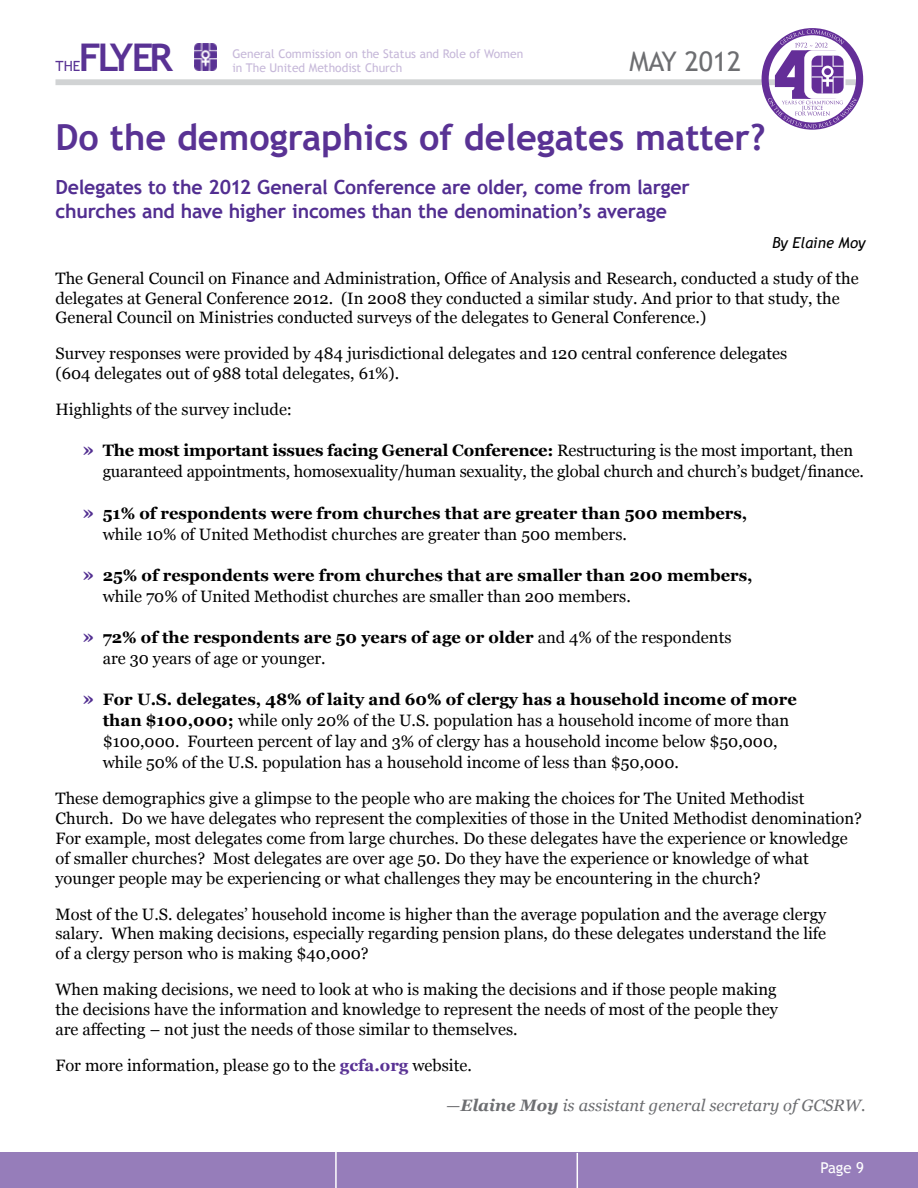
<style>
.page{position:relative;width:918px;height:1188px;background:#fff}
.page>*{position:absolute;margin:0;border:0;box-sizing:border-box;transform-origin:0 0}
.t1{font:700 38.1px "Trebuchet MS";letter-spacing:-.09em;color:#593294}
.t2{font:700 36px "Trebuchet MS";color:#593294}
.t3{font:27px "Trebuchet MS";color:#6d6e71}
.t4{font:700 19.5px/24px "Trebuchet MS";letter-spacing:-.01em;color:#522e91}
.t5{font:16.5px/19.8px "Georgia";color:#000}
.t6{font:700 16.5px/21px "Georgia";color:#000}
.t7{font:italic 16.5px "Georgia";color:#6d6e71}
.t8{font:italic 15px "Trebuchet MS";color:#000}
.t9{font:15px "Trebuchet MS";color:#fff}
.t10{font:14.1px "Trebuchet MS";color:#593294}
.t11{font:12px/14.4px "Trebuchet MS";color:#c6b8d9}
.s1{font-weight:700;font-size:19.5px;color:#522e91}
.s2{font-weight:700}
.s3{font-size:19.5px;color:#522e91}
.s4{font-weight:400}
.s5{font-weight:700;color:#593294}
</style>
<div class="page">
<img style="left:194px;top:43px;width:23px;height:27px">
<div style="left:56px;top:79px;width:807px;height:6px;background:#d1d3d4"></div>
<div style="left:0;top:1153px;width:918px;height:35px;background:#967dba"></div>
<svg style="left:762px;top:28px;width:101px;height:102px"></svg>
<hr style="left:335px;top:1151px;width:2px;height:37px;background:#fff">
<hr style="left:577px;top:1153px;width:1px;height:35px;background:#fff">
<h1 class="t1" style="left:79px;top:34px;width:96px">Flyer</h1>
<p class="t11" style="left:232px;top:46px;width:292px">General Commission on the Status and Role of Women in The United Methodist Church</p>
<h3 class="t3" style="left:629px;top:46px;width:113px">May 2012</h3>
<p class="t10" style="left:56px;top:58px;width:26px">the</p>
<h2 class="t2" style="left:56px;top:114px;width:712px">Do the demographics of delegates matter?</h2>
<p class="t4" style="left:56px;top:175px;width:636px">Delegates to the 2012 General Conference are older, come from larger churches and have higher incomes than the denomination’s average</p>
<p class="t8" style="left:772px;top:234px;width:95px">By Elaine Moy</p>
<p class="t5" style="left:56px;top:269px;width:805px">The General Council on Finance and Administration, Office of Analysis and Research, conducted a study of the delegates at General Conference 2012. (In 2008 they conducted a similar study. And prior to that study, the<br>General Council on Ministries conducted surveys of the delegates to General Conference.)</p>
<p class="t5" style="left:56px;top:344px;width:733px">Survey responses were provided by 484 jurisdictional delegates and 120 central conference delegates (604 delegates out of 988 total delegates, 61%).</p>
<p class="t5" style="left:56px;top:400px;width:238px">Highlights of the survey include:</p>
<p class="t5" style="left:103px;top:441px;width:763px;line-height:21px;text-indent:-20px"><span class="s1">»</span> <span class="s2">The most important issues facing General Conference:</span> Restructuring is the most important, then guaranteed appointments, homosexuality/human sexuality, the global church and church’s budget/finance.</p>
<p class="t6" style="left:103px;top:503px;width:646px;text-indent:-20px"><span class="s3">»</span> 51% of respondents were from churches that are greater than 500 members, <span class="s4">while 10% of United Methodist churches are greater than 500 members.</span></p>
<p class="t6" style="left:103px;top:565px;width:651px;text-indent:-20px"><span class="s3">»</span> 25% of respondents were from churches that are smaller than 200 members, <span class="s4">while 70% of United Methodist churches are smaller than 200 members.</span></p>
<p class="t5" style="left:103px;top:627px;width:630px;line-height:21px;text-indent:-20px"><span class="s1">»</span> <span class="s2">72% of the respondents are 50 years of age or older</span> and 4% of the respondents are 30 years of age or younger.</p>
<p class="t5" style="left:103px;top:690px;width:696px;line-height:21px;text-indent:-20px"><span class="s1">»</span> <span class="s2">For U.S. delegates, 48% of laity and 60% of clergy has a household income of more than $100,000;</span> while only 20% of the U.S. population has a household income of more than $100,000. Fourteen percent of lay and 3% of clergy has a household income below $50,000, while 50% of the U.S. population has a household income of less than $50,000.</p>
<p class="t5" style="left:55px;top:789px;width:808px">These demographics give a glimpse to the people who are making the choices for The United Methodist Church. Do we have delegates who represent the complexities of those in the United Methodist denomination?<br>For example, most delegates come from large churches. Do these delegates have the experience or knowledge of smaller churches? Most delegates are over age 50. Do they have the experience or knowledge of what younger people may be experiencing or what challenges they may be encountering in the church?</p>
<p class="t5" style="left:55px;top:904px;width:772px;text-align:justify">Most of the U.S. delegates’ household income is higher than the average population and the average clergy salary. When making decisions, especially regarding pension plans, do these delegates understand the life of a clergy person who is making $40,000?</p>
<p class="t5" style="left:55px;top:980px;width:724px;text-align:justify">When making decisions, we need to look at who is making the decisions and if those people making the decisions have the information and knowledge to represent the needs of most of the people they are affecting – not just the needs of those similar to themselves.</p>
<p class="t5" style="left:55px;top:1056px;width:418px">For more information, please go to the <span class="s5">gcfa.org</span> website.</p>
<p class="t7" style="left:446px;top:1095px;width:421px">—<span class="s2">Elaine Moy</span> is assistant general secretary of GCSRW.</p>
<p class="t9" style="left:820px;top:1159px;width:45px">Page 9</p>
</div>
